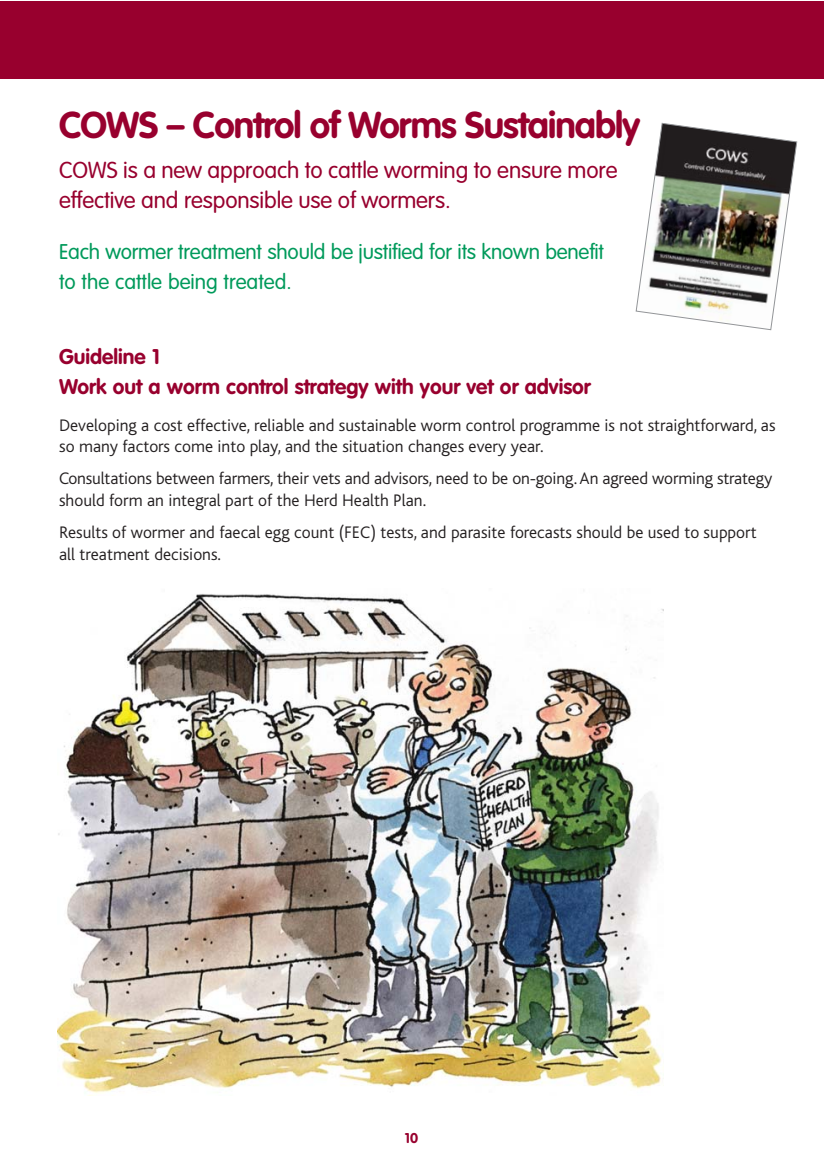
<style>
.page{position:relative;width:824px;height:1171px;background:#fff}
.page>*{position:absolute;margin:0;border:0;box-sizing:border-box;transform-origin:0 0}
.t1{font:700 36.75px "VAG Rounded";letter-spacing:-.025em;color:#98002e}
.t2{font:300 22.75px/29.8px "VAG Rounded";letter-spacing:-.005em;color:#98002e}
.t3{font:300 21px/29.8px "VAG Rounded";letter-spacing:-.01em;color:#009a5b}
.t4{font:700 21px/29.4px "VAG Rounded";color:#98002e}
.t5{font:300 17.5px/21.9px "Bliss";color:#231f20}
.t6{font:700 14px "VAG Rounded";color:#98002e}
</style>
<div class="page">
<div style="left:0;top:1px;width:823px;height:77px;background:#98002e"></div>
<img style="left:635px;top:122px;width:162px;height:209px">
<img style="left:58px;top:594px;width:605px;height:500px">
<h1 class="t1" style="left:59px;top:110px;width:582px">COWS – Control of Worms Sustainably</h1>
<h2 class="t2" style="left:59px;top:157px;width:560px">COWS is a new approach to cattle worming to ensure more effective and responsible use of wormers.</h2>
<p class="t3" style="left:59px;top:239px;width:546px">Each wormer treatment should be justified for its known benefit to the cattle being treated.</p>
<p class="t4" style="left:59px;top:344px;width:533px">Guideline 1<br>Work out a worm control strategy with your vet or advisor</p>
<p class="t5" style="left:59px;top:415px;width:718px">Developing a cost effective, reliable and sustainable worm control programme is not straightforward, as so many factors come into play, and the situation changes every year.</p>
<p class="t5" style="left:59px;top:469px;width:714px">Consultations between farmers, their vets and advisors, need to be on-going. An agreed worming strategy should form an integral part of the Herd Health Plan.</p>
<p class="t5" style="left:59px;top:523px;width:699px">Results of wormer and faecal egg count (FEC) tests, and parasite forecasts should be used to support all treatment decisions.</p>
<p class="t6" style="left:405px;top:1132px;width:15px">10</p>
</div>
